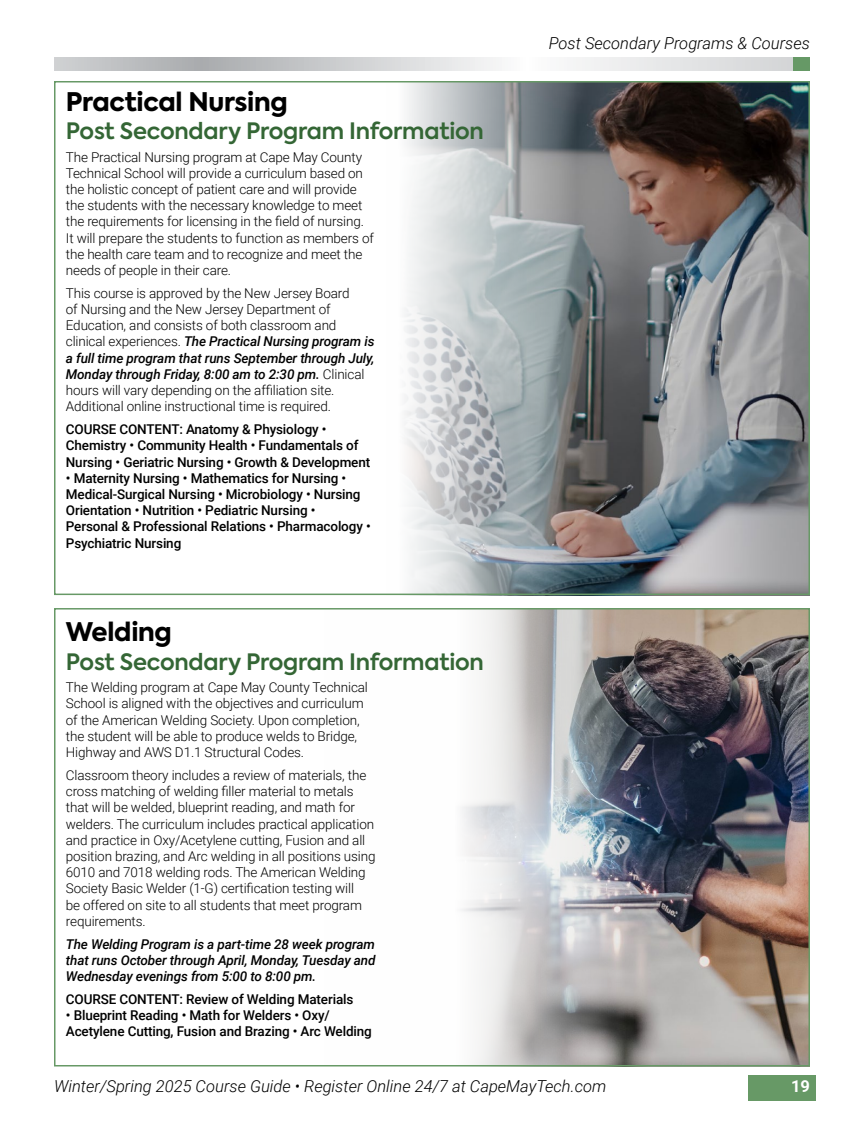
<style>
.page{position:relative;width:864px;height:1134px;background:#fff}
.page>*{position:absolute;margin:0;border:0;box-sizing:border-box;transform-origin:0 0}
.t1{font:800 25.5px "Axiforma";letter-spacing:-.01em;color:#000}
.t2{font:600 22.5px "Axiforma";letter-spacing:-.01em;color:#346635}
.t3{font:italic 300 16.5px "Roboto";color:#000}
.t4{font:700 16.5px "Roboto";color:#fff}
.t5{font:300 13.5px/16.2px "Roboto";letter-spacing:-.01em;color:#000}
.t6{font:500 13.5px/16.2px "Roboto";letter-spacing:-.01em;color:#000}
.t7{font:italic 500 13.5px/16.2px "Roboto";letter-spacing:-.01em;color:#000;text-align:justify}
.s1{font-weight:500;font-style:italic}
</style>
<div class="page">
<img style="left:404px;top:84px;width:403px;height:508px">
<img style="left:461px;top:611px;width:346px;height:452px">
<div style="left:748px;top:1075px;width:67px;height:25px;background:#679966"></div>
<svg style="left:54px;top:57px;width:739px;height:13px"></svg>
<div style="left:793px;top:57px;width:17px;height:13px;background:#696"></div>
<div style="left:54px;top:608px;width:756px;height:458px;border:2px solid #679966"></div>
<h1 class="t1" style="left:66px;top:84px;width:223px">Practical Nursing</h1>
<h2 class="t2" style="left:66px;top:116px;width:419px">Post Secondary Program Information</h2>
<p class="t5" style="left:66px;top:148px;width:310px">The Practical Nursing program at Cape May County Technical School will provide a curriculum based on the holistic concept of patient care and will provide the students with the necessary knowledge to meet the requirements for licensing in the field of nursing.<br>It will prepare the students to function as members of the health care team and to recognize and meet the needs of people in their care.</p>
<p class="t5" style="left:66px;top:284px;width:310px">This course is approved by the New Jersey Board<br>of Nursing and the New Jersey Department of Education, and consists of both classroom and clinical experiences. <span class="s1">The Practical Nursing program is a full time program that runs September through July, Monday through Friday, 8:00 am to 2:30 pm.</span> Clinical hours will vary depending on the affiliation site.<br>Additional online instructional time is required.</p>
<p class="t6" style="left:66px;top:421px;width:306px">COURSE CONTENT: Anatomy &amp; Physiology •<br>Chemistry • Community Health • Fundamentals of<br>Nursing • Geriatric Nursing • Growth &amp; Development</p>
<p class="t6" style="left:66px;top:469px;width:306px">• Maternity Nursing • Mathematics for Nursing • Medical-Surgical Nursing • Microbiology • Nursing Orientation • Nutrition • Pediatric Nursing • Personal &amp; Professional Relations • Pharmacology • Psychiatric Nursing</p>
<h1 class="t1" style="left:66px;top:614px;width:108px">Welding</h1>
<h2 class="t2" style="left:66px;top:646px;width:419px">Post Secondary Program Information</h2>
<p class="t5" style="left:66px;top:679px;width:304px">The Welding program at Cape May County Technical School is aligned with the objectives and curriculum of the American Welding Society. Upon completion, the student will be able to produce welds to Bridge, Highway and AWS D1.1 Structural Codes.</p>
<p class="t5" style="left:66px;top:767px;width:311px">Classroom theory includes a review of materials, the cross matching of welding filler material to metals that will be welded, blueprint reading, and math for welders. The curriculum includes practical application and practice in Oxy/Acetylene cutting, Fusion and all position brazing, and Arc welding in all positions using 6010 and 7018 welding rods. The American Welding Society Basic Welder (1-G) certification testing will<br>be offered on site to all students that meet program requirements.</p>
<p class="t7" style="left:66px;top:935px;width:311px">The Welding Program is a part-time 28 week program that runs October through April, Monday, Tuesday and Wednesday evenings from 5:00 to 8:00 pm.</p>
<p class="t6" style="left:66px;top:991px;width:289px">COURSE CONTENT: Review of Welding Materials</p>
<p class="t6" style="left:66px;top:1007px;width:307px">• Blueprint Reading • Math for Welders • Oxy/<br>Acetylene Cutting, Fusion and Brazing • Arc Welding</p>
<p class="t3" style="left:549px;top:31px;width:263px">Post Secondary Programs &amp; Courses</p>
<p class="t3" style="left:54px;top:1075px;width:554px">Winter/Spring 2025 Course Guide • Register Online 24/7 at CapeMayTech.com</p>
<p class="t4" style="left:791px;top:1075px;width:20px">19</p>
</div>
